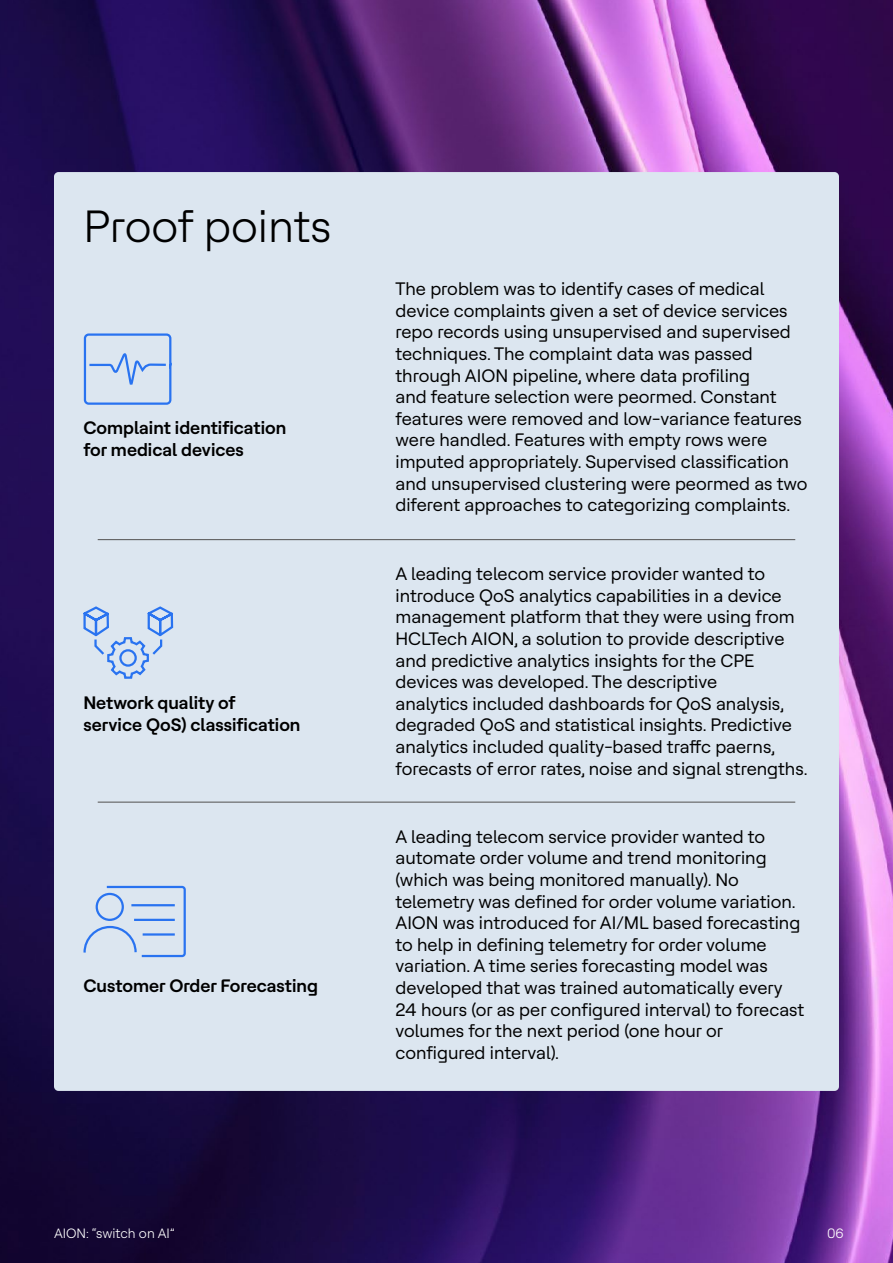
<style>
.page{position:relative;width:893px;height:1263px;background:#fff}
.page>*{position:absolute;margin:0;border:0;box-sizing:border-box;transform-origin:0 0}
.t1{font:45px "HCL Tech Roobert";color:#000}
.t2{font:18px/21.6px "HCL Tech Roobert";color:#000}
.t3{font:13.5px "HCL Tech Roobert";color:#fff}
</style>
<div class="page">
<img style="left:0;top:0;width:893px;height:1263px">
<div style="left:54px;top:172px;width:785px;height:919px;background:#dce6f0;border-radius:4px"></div>
<hr style="left:98px;top:539px;width:697px;height:1px;background:#616161">
<hr style="left:98px;top:801px;width:697px;height:2px;background:#616161">
<svg style="left:83px;top:333px;width:89px;height:72px"></svg>
<svg style="left:83px;top:606px;width:91px;height:73px"></svg>
<svg style="left:83px;top:885px;width:103px;height:73px"></svg>
<h1 class="t1" style="left:83px;top:195px;width:249px">Proof points</h1>
<p class="t2" style="left:83px;top:416px;width:204px">Complaint identification for medical devices</p>
<p class="t2" style="left:83px;top:691px;width:219px">Network quality of<br>service QoS) classification</p>
<p class="t2" style="left:83px;top:974px;width:236px">Customer Order Forecasting</p>
<p class="t2" style="left:395px;top:277px;width:414px">The problem was to identify cases of medical device complaints given a set of device services repo records using unsupervised and supervised techniques. The complaint data was passed through AION pipeline, where data profiling<br>and feature selection were peormed. Constant features were removed and low-variance features were handled. Features with empty rows were imputed appropriately. Supervised classification and unsupervised clustering were peormed as two diferent approaches to categorizing complaints.</p>
<p class="t2" style="left:395px;top:562px;width:414px">A leading telecom service provider wanted to introduce QoS analytics capabilities in a device management platform that they were using from HCLTech AION, a solution to provide descriptive and predictive analytics insights for the CPE devices was developed. The descriptive<br>analytics included dashboards for QoS analysis, degraded QoS and statistical insights. Predictive analytics included quality-based traffc paerns, forecasts of error rates, noise and signal strengths.</p>
<p class="t2" style="left:395px;top:825px;width:410px">A leading telecom service provider wanted to automate order volume and trend monitoring (which was being monitored manually). No telemetry was defined for order volume variation.<br>AION was introduced for AI/ML based forecasting to help in defining telemetry for order volume variation. A time series forecasting model was developed that was trained automatically every 24 hours (or as per configured interval) to forecast volumes for the next period (one hour or configured interval).</p>
<p class="t3" style="left:54px;top:1223px;width:122px">AION: “switch on AI”</p>
<p class="t3" style="left:827px;top:1223px;width:18px">06</p>
</div>
